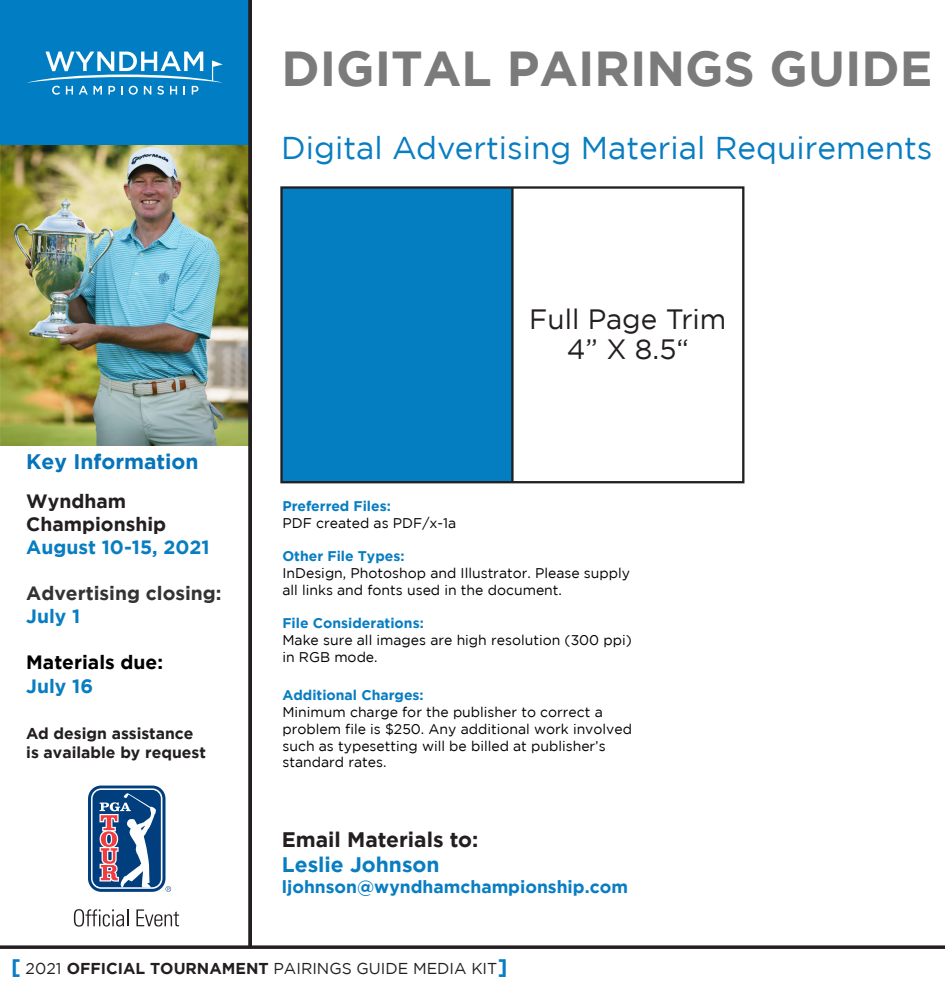
<style>
.page{position:relative;width:945px;height:989px;background:#fff}
.page>*{position:absolute;margin:0;border:0;box-sizing:border-box;transform-origin:0 0}
.t1{font:700 49px "Gotham";color:#7b7b7b}
.t2{font:31.5px "Gotham";color:#087dc2}
.t3{font:27.82px/30.3px "Gotham";color:#231f20;text-align:center}
.t4{font:700 21px "Gotham";color:#231f20}
.t5{font:700 21px "Gotham";color:#0574bb}
.t6{font:700 21px "Gotham";color:#087dc2}
.t7{font:700 19.25px "Gotham";color:#087dc2}
.t8{font:700 19.25px/23.1px "Gotham";color:#231f20}
.t9{font:700 19.25px "Gotham";color:#333}
.t10{font:700 19.25px "Gotham";color:#000}
.t11{font:700 17.5px "Gotham";color:#087dc2}
.t12{font:15.75px "Gotham";color:#231f20}
.t13{font:700 15.75px/18.9px "Gotham";color:#231f20}
.t14{font:14px/16.8px "Gotham";color:#000}
.t15{font:700 14px "Gotham";color:#087dc2}
.s1{font-weight:700;font-size:21px;color:#087dc2}
.s2{font-weight:700}
</style>
<div class="page">
<img style="left:0;top:145px;width:248px;height:301px">
<div style="left:0;top:0;width:250px;height:145px;background:#007dc3"></div>
<svg style="left:27px;top:51px;width:196px;height:44px"></svg>
<svg style="left:166px;top:886px;width:5px;height:5px"></svg>
<svg style="left:88px;top:785px;width:77px;height:106px"></svg>
<svg style="left:91px;top:788px;width:71px;height:100px"></svg>
<div style="left:93px;top:790px;width:68px;height:97px;background:#003e7e;border-radius:9px"></div>
<svg style="left:100px;top:793px;width:56px;height:94px"></svg>
<svg style="left:74px;top:909px;width:54px;height:17px"></svg>
<svg style="left:136px;top:909px;width:43px;height:17px"></svg>
<svg style="left:248px;top:0;width:4px;height:945px;background:#2b2829"></svg>
<svg style="left:0;top:945px;width:945px;height:4px;background:#3d393a"></svg>
<div style="left:282px;top:187px;width:230px;height:295px;background:#057dc1"></div>
<div style="left:280px;top:186px;width:464px;height:297px;border:2px solid #231f20"></div>
<hr style="left:511px;top:187px;width:3px;height:295px;background:#231f20">
<h1 class="t1" style="left:282px;top:41px;width:653px">DIGITAL PAIRINGS GUIDE</h1>
<h2 class="t2" style="left:281px;top:130px;width:653px">Digital Advertising Material Requirements</h2>
<h3 class="t5" style="left:26px;top:449px;width:174px">Key Information</h3>
<h3 class="t8" style="left:26px;top:489px;width:141px">Wyndham<br>Championship</h3>
<h3 class="t7" style="left:26px;top:536px;width:185px">August 10-15, 2021</h3>
<h3 class="t9" style="left:26px;top:582px;width:197px">Advertising closing:</h3>
<h3 class="t7" style="left:26px;top:605px;width:56px">July 1</h3>
<h3 class="t10" style="left:26px;top:651px;width:138px">Materials due:</h3>
<h3 class="t7" style="left:26px;top:674px;width:68px">July 16</h3>
<p class="t13" style="left:26px;top:723px;width:181px">Ad design assistance is available by request</p>
<h3 class="t3" style="left:529px;top:303px;width:199px">Full Page Trim<br>4” X 8.5“</h3>
<p class="t15" style="left:282px;top:497px;width:110px">Preferred Files:</p>
<p class="t14" style="left:282px;top:514px;width:175px">PDF created as PDF/x-1a</p>
<p class="t15" style="left:282px;top:548px;width:124px">Other File Types:</p>
<p class="t14" style="left:282px;top:564px;width:349px">InDesign, Photoshop and Illustrator. Please supply all links and fonts used in the document.</p>
<p class="t15" style="left:282px;top:615px;width:143px">File Considerations:</p>
<p class="t14" style="left:282px;top:631px;width:351px">Make sure all images are high resolution (300 ppi) in RGB mode.</p>
<p class="t15" style="left:282px;top:687px;width:143px">Additional Charges:</p>
<p class="t14" style="left:282px;top:703px;width:351px">Minimum charge for the publisher to correct a problem file is $250. Any additional work involved such as typesetting will be billed at publisher’s standard rates.</p>
<h3 class="t4" style="left:282px;top:827px;width:198px">Email Materials to:</h3>
<h3 class="t6" style="left:282px;top:852px;width:159px">Leslie Johnson</h3>
<p class="t11" style="left:282px;top:876px;width:348px">ljohnson@wyndhamchampionship.com</p>
<p class="t12" style="left:11px;top:959px;width:498px"><span class="s1">[</span> 2021 <span class="s2">OFFICIAL TOURNAMENT</span> PAIRINGS GUIDE MEDIA KIT <span class="s1">]</span></p>
</div>
